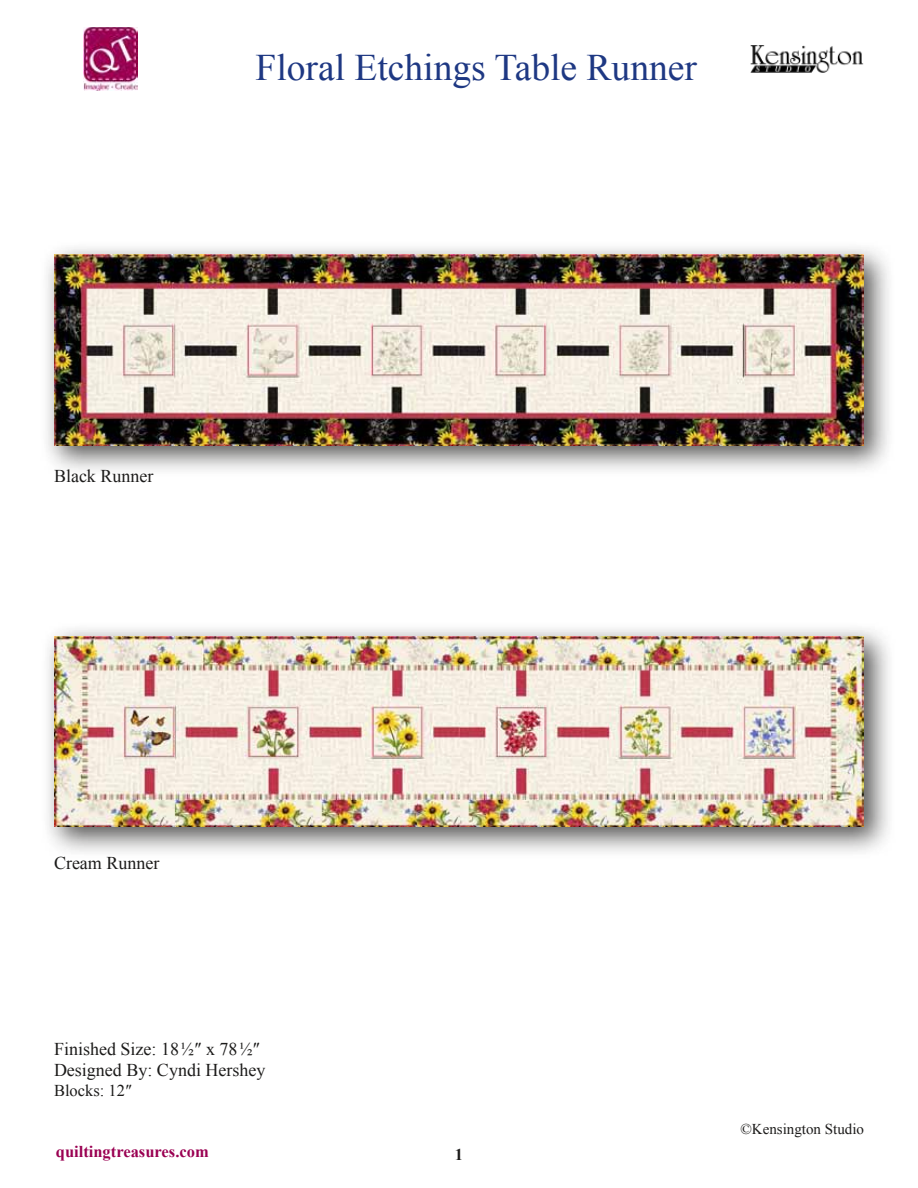
<style>
.page{position:relative;width:918px;height:1188px;background:#fff}
.page>*{position:absolute;margin:0;border:0;box-sizing:border-box;transform-origin:0 0}
.t1{font:37.5px "Times New Roman";color:#1e3883}
.t2{font:18px/21px "Times New Roman";color:#1c1b1a}
.t3{font:700 16.5px "Times New Roman";color:#9a0152}
.t4{font:16.5px "Times New Roman";color:#1c1b1a}
.t5{font:700 16.5px "Times New Roman";color:#1c1b1a}
.t6{font:15px "Times New Roman";color:#1c1b1a}
</style>
<div class="page">
<img style="left:83px;top:27px;width:55px;height:64px">
<img style="left:751px;top:45px;width:113px;height:28px">
<div style="left:40px;top:241px;width:856px;height:236px;background:#1c1b1a;opacity:.75"></div>
<img style="left:54px;top:255px;width:810px;height:191px">
<div style="left:40px;top:622px;width:856px;height:237px;background:#1c1b1a;opacity:.75"></div>
<img style="left:54px;top:636px;width:810px;height:191px">
<h1 class="t1" style="left:256px;top:42px;width:443px">Floral Etchings Table Runner</h1>
<p class="t2" style="left:54px;top:465px;width:101px">Black Runner</p>
<p class="t2" style="left:54px;top:852px;width:107px">Cream Runner</p>
<p class="t2" style="left:54px;top:1038px;width:213px">Finished Size: 18 ½″ x 78 ½″<br>Designed By: Cyndi Hershey</p>
<p class="t4" style="left:54px;top:1079px;width:79px">Blocks: 12″</p>
<p class="t3" style="left:56px;top:1140px;width:154px">quiltingtreasures.com</p>
<p class="t5" style="left:455px;top:1143px;width:10px">1</p>
<p class="t6" style="left:741px;top:1119px;width:125px">©Kensington Studio</p>
</div>
